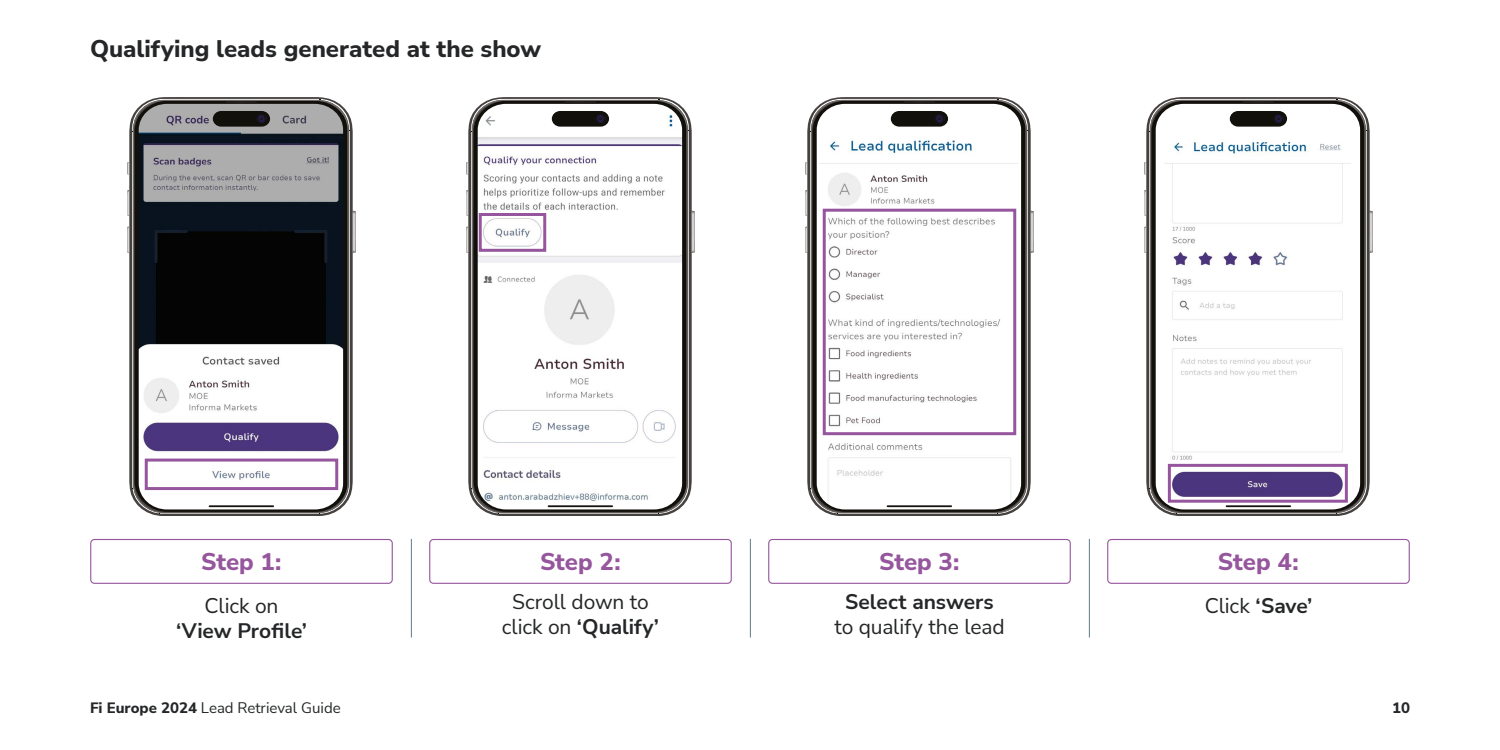
<style>
.page{position:relative;width:1500px;height:750px;background:#fff}
.page>*{position:absolute;margin:0;border:0;box-sizing:border-box;transform-origin:0 0}
.t1{font:800 24px "Nunito Sans";color:#242627}
.t2{font:800 24px "Nunito Sans";letter-spacing:-.005em;color:#96569d}
.t3{font:21px/25.2px "Nunito Sans";letter-spacing:-.005em;color:#242627;text-align:center}
.t4{font:700 21px "Nunito Sans";color:#242627}
.t5{font:15px "Nunito Sans";color:#242627}
.t6{font:800 15px "Nunito Sans";color:#242627}
.s1{font-weight:700}
.s2{font-weight:400}
.s3{font-weight:800}
</style>
<div class="page">
<div style="left:90px;top:539px;width:303px;height:45px;border:1px solid #96569d;border-radius:4px"></div>
<div style="left:429px;top:539px;width:303px;height:45px;border:1px solid #96569d;border-radius:4px"></div>
<div style="left:768px;top:539px;width:303px;height:45px;border:1px solid #96569d;border-radius:4px"></div>
<div style="left:1107px;top:539px;width:303px;height:45px;border:1px solid #96569d;border-radius:4px"></div>
<hr style="left:411px;top:539px;width:1px;height:99px;background:#607b88">
<hr style="left:750px;top:539px;width:1px;height:99px;background:#607b88">
<hr style="left:1089px;top:539px;width:1px;height:99px;background:#607b88">
<svg style="left:127px;top:124px;width:228px;height:365px"></svg>
<svg style="left:130px;top:97px;width:222px;height:419px;background:#82807e"></svg>
<svg style="left:133px;top:100px;width:215px;height:413px"></svg>
<svg style="left:226px;top:101px;width:31px;height:4px"></svg>
<svg style="left:213px;top:111px;width:57px;height:16px"></svg>
<svg style="left:127px;top:162px;width:2px;height:13px"></svg>
<img style="left:353px;top:211px;width:3px;height:42px">
<img style="left:127px;top:226px;width:2px;height:27px">
<svg style="left:466px;top:124px;width:228px;height:365px"></svg>
<svg style="left:469px;top:97px;width:222px;height:419px;background:#82807e"></svg>
<svg style="left:472px;top:100px;width:215px;height:413px"></svg>
<svg style="left:565px;top:101px;width:31px;height:4px"></svg>
<svg style="left:552px;top:111px;width:57px;height:16px"></svg>
<svg style="left:466px;top:162px;width:2px;height:13px"></svg>
<img style="left:692px;top:211px;width:3px;height:42px">
<img style="left:466px;top:226px;width:2px;height:27px">
<svg style="left:805px;top:124px;width:228px;height:365px"></svg>
<svg style="left:808px;top:97px;width:222px;height:419px;background:#82807e"></svg>
<svg style="left:811px;top:100px;width:215px;height:413px"></svg>
<svg style="left:904px;top:101px;width:31px;height:4px"></svg>
<svg style="left:891px;top:111px;width:57px;height:16px"></svg>
<svg style="left:805px;top:162px;width:2px;height:13px"></svg>
<img style="left:1031px;top:211px;width:3px;height:42px">
<img style="left:805px;top:226px;width:2px;height:27px">
<svg style="left:1144px;top:124px;width:228px;height:365px"></svg>
<svg style="left:1147px;top:97px;width:222px;height:419px;background:#82807e"></svg>
<svg style="left:1150px;top:100px;width:215px;height:413px"></svg>
<svg style="left:1243px;top:101px;width:31px;height:4px"></svg>
<svg style="left:1230px;top:111px;width:57px;height:16px"></svg>
<svg style="left:1144px;top:162px;width:2px;height:13px"></svg>
<img style="left:1370px;top:211px;width:3px;height:42px">
<img style="left:1144px;top:226px;width:2px;height:27px">
<div style="left:145px;top:459px;width:193px;height:31px;border:3px solid #96569d"></div>
<div style="left:1168px;top:464px;width:180px;height:39px;border:3px solid #96569d"></div>
<div style="left:479px;top:213px;width:67px;height:39px;border:3px solid #96569d"></div>
<div style="left:823px;top:209px;width:193px;height:226px;border:3px solid #96569d"></div>
<p class="t1" style="left:90px;top:32px;width:453px">Qualifying leads generated at the show</p>
<p class="t2" style="left:201px;top:545px;width:82px">Step 1:</p>
<p class="t3" style="left:204px;top:592px;width:76px">Click on</p>
<p class="t4" style="left:176px;top:616px;width:132px">‘View Profile’</p>
<p class="t2" style="left:540px;top:545px;width:82px">Step 2:</p>
<p class="t3" style="left:502px;top:588px;width:159px">Scroll down to click on <span class="s1">‘Qualify’</span></p>
<p class="t2" style="left:879px;top:545px;width:82px">Step 3:</p>
<p class="t4" style="left:845px;top:587px;width:150px">Select answers</p>
<p class="t3" style="left:834px;top:614px;width:172px">to qualify the lead</p>
<p class="t2" style="left:1218px;top:545px;width:82px">Step 4:</p>
<p class="t4" style="left:1205px;top:591px;width:109px"><span class="s2">Click</span> ‘Save’</p>
<p class="t5" style="left:90px;top:697px;width:252px"><span class="s3">Fi Europe 2024</span> Lead Retrieval Guide</p>
<p class="t6" style="left:1392px;top:697px;width:19px">10</p>
</div>
